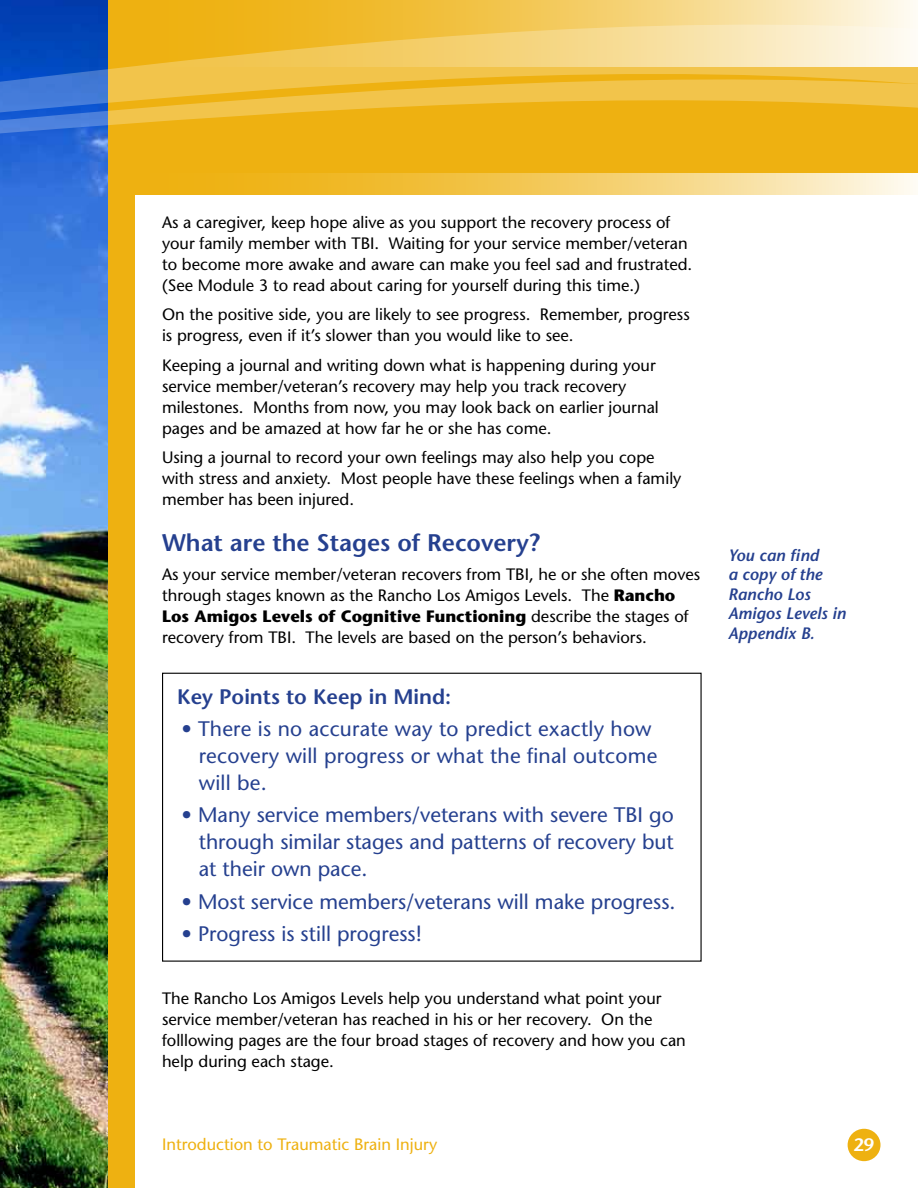
<style>
.page{position:relative;width:918px;height:1188px;background:#fff}
.page>*{position:absolute;margin:0;border:0;box-sizing:border-box;transform-origin:0 0}
.t1{font:600 24px "Stone Sans";color:#25408f}
.t2{font:21px/27px "Stone Sans";color:#25408f}
.t3{font:600 21px "Stone Sans";color:#25408f}
.t4{font:600 18px "Stone Sans";color:#fff}
.t5{font:16.5px/21px "Stone Sans";color:#000}
.t6{font:italic 600 16.5px/19.5px "Stone Sans";color:#25408f}
.t7{font:16.5px "Stone Sans";color:#eeb111}
.s1{font-weight:700}
</style>
<div class="page">
<div style="left:1px;top:0;width:917px;height:1188px;background:#eeb111"></div>
<div style="left:135px;top:175px;width:783px;height:1013px;background:#fff"></div>
<svg style="left:135px;top:173px;width:783px;height:21px;background:#f3cc63"></svg>
<div style="left:848px;top:1129px;width:33px;height:32px;background:#eeb111;border-radius:50%"></div>
<img style="left:0;top:141px;width:107px;height:1047px">
<svg style="left:0;top:0;width:918px;height:50px"></svg>
<svg style="left:0;top:50px;width:918px;height:91px"></svg>
<div style="left:162px;top:673px;width:540px;height:289px;border:1px solid #000"></div>
<p class="t5" style="left:162px;top:212px;width:532px">As a caregiver, keep hope alive as you support the recovery process of your family member with TBI. Waiting for your service member/veteran to become more awake and aware can make you feel sad and frustrated. (See Module 3 to read about caring for yourself during this time.)</p>
<p class="t5" style="left:162px;top:304px;width:529px">On the positive side, you are likely to see progress. Remember, progress is progress, even if it’s slower than you would like to see.</p>
<p class="t5" style="left:162px;top:354px;width:498px">Keeping a journal and writing down what is happening during your service member/veteran’s recovery may help you track recovery milestones. Months from now, you may look back on earlier journal pages and be amazed at how far he or she has come.</p>
<p class="t5" style="left:162px;top:446px;width:521px">Using a journal to record your own feelings may also help you cope with stress and anxiety. Most people have these feelings when a family member has been injured.</p>
<h1 class="t1" style="left:162px;top:528px;width:380px">What are the Stages of Recovery?</h1>
<p class="t5" style="left:162px;top:563px;width:540px">As your service member/veteran recovers from TBI, he or she often moves through stages known as the Rancho Los Amigos Levels. The <span class="s1">Rancho Los Amigos Levels of Cognitive Functioning</span> describe the stages of recovery from TBI. The levels are based on the person’s behaviors.</p>
<p class="t3" style="left:177px;top:684px;width:276px">Key Points to Keep in Mind:</p>
<p class="t2" style="left:199px;top:715px;width:460px;text-indent:-17px">• There is no accurate way to predict exactly how recovery will progress or what the final outcome will be.</p>
<p class="t2" style="left:199px;top:802px;width:476px;text-align:justify;text-indent:-17px">• Many service members/veterans with severe TBI go through similar stages and patterns of recovery but at their own pace.</p>
<p class="t2" style="left:181px;top:888px;width:496px">• Most service members/veterans will make progress.</p>
<p class="t2" style="left:181px;top:920px;width:242px">• Progress is still progress!</p>
<p class="t5" style="left:162px;top:987px;width:525px">The Rancho Los Amigos Levels help you understand what point your service member/veteran has reached in his or her recovery. On the folllowing pages are the four broad stages of recovery and how you can help during each stage.</p>
<p class="t7" style="left:162px;top:1135px;width:277px">Introduction to Traumatic Brain Injury</p>
<p class="t6" style="left:728px;top:545px;width:119px">You can find<br>a copy of the<br>Rancho Los<br>Amigos Levels in<br>Appendix B.</p>
<p class="t4" style="left:853px;top:1134px;width:22px">29</p>
</div>
